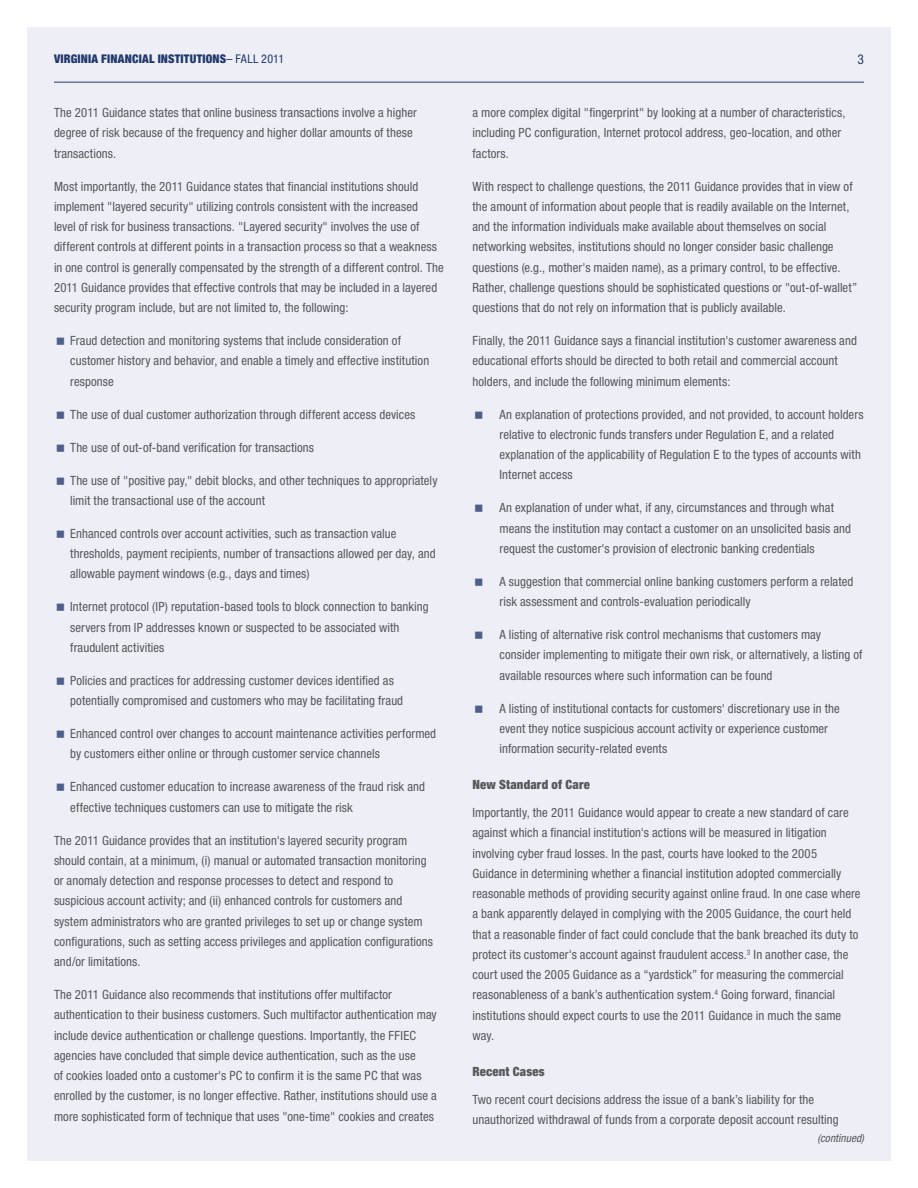
<style>
.page{position:relative;width:918px;height:1188px;background:#fff}
.page>*{position:absolute;margin:0;border:0;box-sizing:border-box;transform-origin:0 0}
.t1{font:condensed 13.5px "Helvetica Neue LT Std";color:#21386c}
.bullet{font:condensed 12.75px/20.2px "Helvetica Neue LT Std";letter-spacing:.005em;color:#57585a}
.subhead{font:900 condensed 12.75px "Helvetica Neue LT Std";letter-spacing:.015em;color:#57585a}
.t2{font:900 condensed 12px "Helvetica Neue LT Std";letter-spacing:.015em;color:#21386c}
.body{font:italic condensed 11.25px "Helvetica Neue LT Std";letter-spacing:.005em;color:#57585a}
.s1{font-weight:400}
</style>
<div class="page">
<div style="left:27px;top:27px;width:864px;height:1134px;background:#eeeff6"></div>
<hr style="left:54px;top:82px;width:810px;height:1px;background:#21386c">
<p class="t2" style="left:54px;top:51px;width:232px">VIRGINIA FINANCIAL INSTITUTIONS<span class="s1">– FALL 2011</span></p>
<p class="t1" style="left:858px;top:51px;width:8px">3</p>
<p class="bullet" style="left:54px;top:102px;width:364px">The 2011 Guidance states that online business transactions involve a higher degree of risk because of the frequency and higher dollar amounts of these transactions.</p>
<p class="bullet" style="left:54px;top:176px;width:391px">Most importantly, the 2011 Guidance states that financial institutions should implement "layered security" utilizing controls consistent with the increased<br>level of risk for business transactions. "Layered security" involves the use of different controls at different points in a transaction process so that a weakness in one control is generally compensated by the strength of a different control. The 2011 Guidance provides that effective controls that may be included in a layered security program include, but are not limited to, the following:</p>
<p class="bullet" style="left:70px;top:330px;width:361px">Fraud detection and monitoring systems that include consideration of customer history and behavior, and enable a timely and effective institution response</p>
<p class="bullet" style="left:70px;top:404px;width:347px">The use of dual customer authorization through different access devices</p>
<p class="bullet" style="left:70px;top:437px;width:245px">The use of out-of-band verification for transactions</p>
<p class="bullet" style="left:70px;top:470px;width:369px">The use of "positive pay," debit blocks, and other techniques to appropriately limit the transactional use of the account</p>
<p class="bullet" style="left:70px;top:523px;width:367px">Enhanced controls over account activities, such as transaction value thresholds, payment recipients, number of transactions allowed per day, and allowable payment windows (e.g., days and times)</p>
<p class="bullet" style="left:70px;top:597px;width:360px">Internet protocol (IP) reputation-based tools to block connection to banking servers from IP addresses known or suspected to be associated with fraudulent activities</p>
<p class="bullet" style="left:70px;top:670px;width:335px">Policies and practices for addressing customer devices identified as potentially compromised and customers who may be facilitating fraud</p>
<p class="bullet" style="left:70px;top:723px;width:368px">Enhanced control over changes to account maintenance activities performed by customers either online or through customer service channels</p>
<p class="bullet" style="left:70px;top:777px;width:356px">Enhanced customer education to increase awareness of the fraud risk and effective techniques customers can use to mitigate the risk</p>
<p class="bullet" style="left:54px;top:830px;width:381px">The 2011 Guidance provides that an institution's layered security program should contain, at a minimum, (i) manual or automated transaction monitoring or anomaly detection and response processes to detect and respond to suspicious account activity; and (ii) enhanced controls for customers and system administrators who are granted privileges to set up or change system configurations, such as setting access privileges and application configurations and/or limitations.</p>
<p class="bullet" style="left:54px;top:984px;width:384px">The 2011 Guidance also recommends that institutions offer multifactor authentication to their business customers. Such multifactor authentication may include device authentication or challenge questions. Importantly, the FFIEC agencies have concluded that simple device authentication, such as the use<br>of cookies loaded onto a customer's PC to confirm it is the same PC that was enrolled by the customer, is no longer effective. Rather, institutions should use a more sophisticated form of technique that uses "one-time" cookies and creates</p>
<p class="bullet" style="left:472px;top:102px;width:374px">a more complex digital "fingerprint" by looking at a number of characteristics, including PC configuration, Internet protocol address, geo-location, and other factors.</p>
<p class="bullet" style="left:472px;top:176px;width:386px">With respect to challenge questions, the 2011 Guidance provides that in view of the amount of information about people that is readily available on the Internet, and the information individuals make available about themselves on social networking websites, institutions should no longer consider basic challenge questions (e.g., mother's maiden name), as a primary control, to be effective.<br>Rather, challenge questions should be sophisticated questions or "out-of-wallet” questions that do not rely on information that is publicly available.</p>
<p class="bullet" style="left:472px;top:330px;width:386px">Finally, the 2011 Guidance says a financial institution's customer awareness and educational efforts should be directed to both retail and commercial account holders, and include the following minimum elements:</p>
<p class="bullet" style="left:500px;top:404px;width:366px">An explanation of protections provided, and not provided, to account holders relative to electronic funds transfers under Regulation E, and a related explanation of the applicability of Regulation E to the types of accounts with Internet access</p>
<p class="bullet" style="left:500px;top:498px;width:353px">An explanation of under what, if any, circumstances and through what means the institution may contact a customer on an unsolicited basis and request the customer's provision of electronic banking credentials</p>
<p class="bullet" style="left:500px;top:571px;width:355px">A suggestion that commercial online banking customers perform a related risk assessment and controls-evaluation periodically</p>
<p class="bullet" style="left:500px;top:624px;width:365px">A listing of alternative risk control mechanisms that customers may consider implementing to mitigate their own risk, or alternatively, a listing of available resources where such information can be found</p>
<p class="bullet" style="left:500px;top:698px;width:342px">A listing of institutional contacts for customers' discretionary use in the event they notice suspicious account activity or experience customer information security-related events</p>
<p class="subhead" style="left:472px;top:777px;width:119px">New Standard of Care</p>
<p class="bullet" style="left:472px;top:802px;width:390px">Importantly, the 2011 Guidance would appear to create a new standard of care against which a financial institution's actions will be measured in litigation involving cyber fraud losses. In the past, courts have looked to the 2005<br>Guidance in determining whether a financial institution adopted commercially reasonable methods of providing security against online fraud. In one case where a bank apparently delayed in complying with the 2005 Guidance, the court held that a reasonable finder of fact could conclude that the bank breached its duty to protect its customer's account against fraudulent access.<sup>3</sup> In another case, the court used the 2005 Guidance as a “yardstick” for measuring the commercial reasonableness of a bank’s authentication system.<sup>4</sup> Going forward, financial institutions should expect courts to use the 2011 Guidance in much the same way.</p>
<p class="subhead" style="left:472px;top:1064px;width:74px">Recent Cases</p>
<p class="bullet" style="left:472px;top:1089px;width:368px">Two recent court decisions address the issue of a bank’s liability for the unauthorized withdrawal of funds from a corporate deposit account resulting</p>
<p class="body" style="left:817px;top:1132px;width:48px">(continued)</p>
</div>
